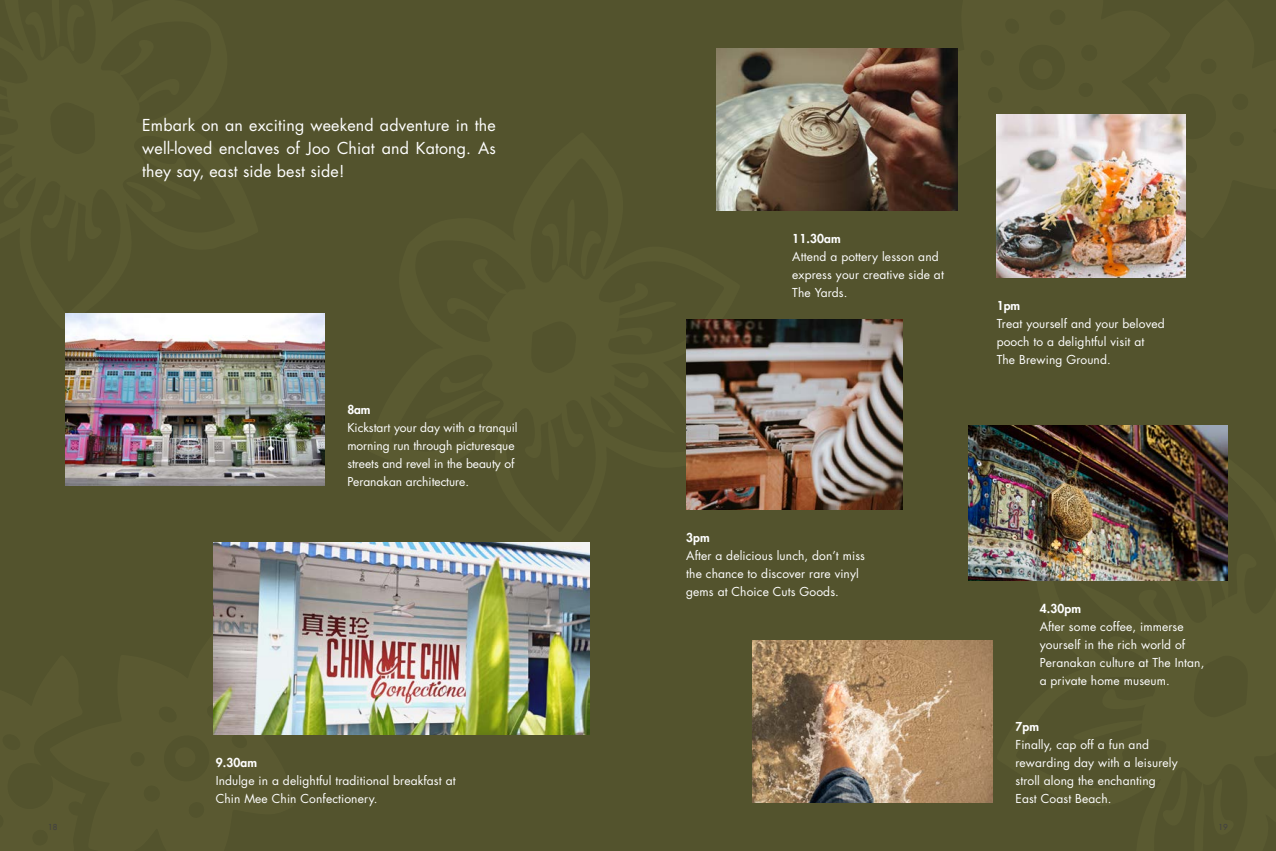
<style>
.page{position:relative;width:1276px;height:851px;background:#fff}
.page>*{position:absolute;margin:0;border:0;box-sizing:border-box;transform-origin:0 0}
.t1{font:16px/23px "Futura Std";letter-spacing:.01em;color:#fff;text-align:justify}
.t2{font:12px/18px "Futura Std";letter-spacing:.01em;color:#fff}
.t3{font:800 12px "Futura Std";letter-spacing:.01em;color:#fff}
.t4{font:500 8px "Futura Std";color:#414042}
</style>
<div class="page">
<div style="left:0;top:0;width:1276px;height:850px;background:#53532d"></div>
<img style="left:65px;top:314px;width:260px;height:171px">
<img style="left:214px;top:542px;width:376px;height:192px">
<img style="left:716px;top:48px;width:241px;height:162px">
<img style="left:686px;top:319px;width:216px;height:190px">
<img style="left:968px;top:425px;width:259px;height:155px">
<img style="left:752px;top:640px;width:240px;height:162px">
<img style="left:996px;top:114px;width:190px;height:163px">
<h1 class="t1" style="left:142px;top:114px;width:355px">Embark on an exciting weekend adventure in the well-loved enclaves of Joo Chiat and Katong. As they say, east side best side!</h1>
<p class="t3" style="left:347px;top:401px;width:25px">8am</p>
<p class="t2" style="left:347px;top:418px;width:172px">Kickstart your day with a tranquil morning run through picturesque streets and revel in the beauty of<br>Peranakan architecture.</p>
<p class="t3" style="left:216px;top:754px;width:43px">9.30am</p>
<p class="t2" style="left:216px;top:771px;width:241px">Indulge in a delightful traditional breakfast at<br>Chin Mee Chin Confectionery.</p>
<p class="t3" style="left:792px;top:231px;width:50px">11.30am</p>
<p class="t2" style="left:792px;top:247px;width:153px">Attend a pottery lesson and express your creative side at<br>The Yards.</p>
<p class="t3" style="left:996px;top:298px;width:25px">1pm</p>
<p class="t2" style="left:996px;top:314px;width:169px">Treat yourself and your beloved pooch to a delightful visit at<br>The Brewing Ground.</p>
<p class="t3" style="left:686px;top:529px;width:25px">3pm</p>
<p class="t2" style="left:686px;top:546px;width:180px">After a delicious lunch, don’t miss the chance to discover rare vinyl gems at Choice Cuts Goods.</p>
<p class="t3" style="left:1039px;top:601px;width:43px">4.30pm</p>
<p class="t2" style="left:1039px;top:617px;width:166px">After some coffee, immerse yourself in the rich world of<br>Peranakan culture at The Intan, a private home museum.</p>
<p class="t3" style="left:1015px;top:718px;width:25px">7pm</p>
<p class="t2" style="left:1015px;top:735px;width:164px">Finally, cap off a fun and rewarding day with a leisurely stroll along the enchanting<br>East Coast Beach.</p>
<p class="t4" style="left:1218px;top:822px;width:11px">19</p>
</div>
